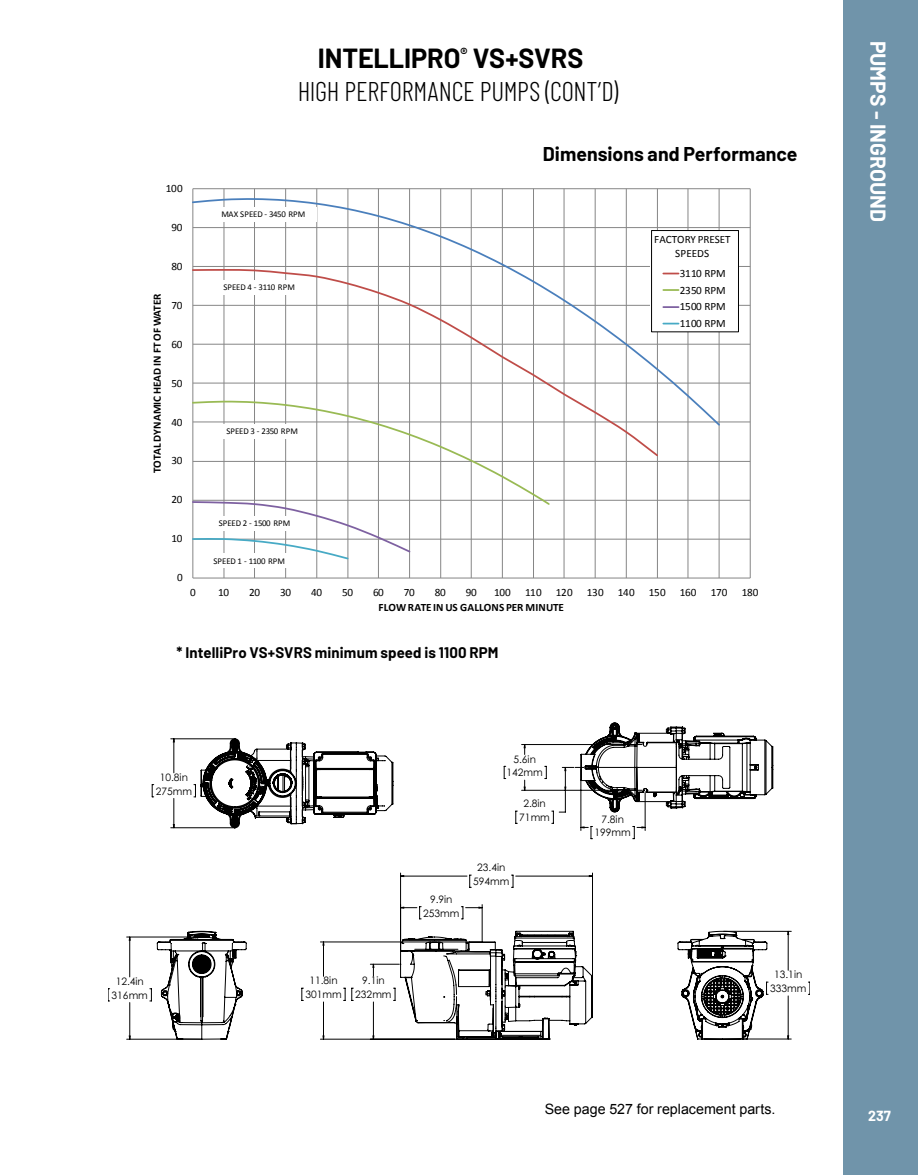
<style>
.page{position:relative;width:918px;height:1175px;background:#fff}
.page>*{position:absolute;margin:0;border:0;box-sizing:border-box;transform-origin:0 0}
.t1{font:300 27px "Barlow Condensed";letter-spacing:-.005em;color:#000}
.t2{font:700 27px "Barlow";letter-spacing:-.005em;color:#000}
.t3{font:700 21px "Barlow";color:#fff}
.t4{font:700 19.5px "Barlow";color:#000}
.t5{font:700 15px "Barlow";letter-spacing:.01em;color:#000}
.t6{font:14.25px "Arial";color:#000}
.t7{font:700 14.25px "Barlow";color:#fff}
.t8{font:11.25px/16.8px "Calibri";letter-spacing:-.015em;color:#010101;text-align:justify}
.t9{font:700 11.25px "Calibri";color:#010101}
.t10{font:700 11.1px "Calibri";color:#010101}
.t11{font:10.2px/13.8px "Century Gothic";color:#000;text-align:center}
.t12{font:8.85px "Calibri";letter-spacing:-.02em;color:#010101}
</style>
<div class="page">
<div style="left:844px;top:0;width:74px;height:1174px;background:#7094aa"></div>
<hr style="left:193px;top:188px;width:557px;height:1px;background:#868686">
<hr style="left:193px;top:227px;width:557px;height:1px;background:#868686">
<hr style="left:193px;top:266px;width:557px;height:1px;background:#868686">
<hr style="left:193px;top:305px;width:557px;height:1px;background:#868686">
<hr style="left:193px;top:344px;width:557px;height:1px;background:#868686">
<hr style="left:193px;top:383px;width:557px;height:1px;background:#868686">
<hr style="left:193px;top:421px;width:557px;height:1px;background:#868686">
<hr style="left:193px;top:461px;width:557px;height:1px;background:#868686">
<hr style="left:193px;top:500px;width:557px;height:1px;background:#868686">
<hr style="left:193px;top:539px;width:557px;height:1px;background:#868686">
<hr style="left:750px;top:189px;width:1px;height:389px;background:#868686">
<hr style="left:719px;top:189px;width:1px;height:389px;background:#868686">
<hr style="left:688px;top:189px;width:1px;height:389px;background:#868686">
<hr style="left:657px;top:189px;width:1px;height:389px;background:#868686">
<hr style="left:626px;top:189px;width:1px;height:389px;background:#868686">
<hr style="left:595px;top:189px;width:1px;height:389px;background:#868686">
<hr style="left:564px;top:189px;width:1px;height:389px;background:#868686">
<hr style="left:533px;top:189px;width:1px;height:389px;background:#868686">
<hr style="left:502px;top:189px;width:1px;height:389px;background:#868686">
<hr style="left:471px;top:189px;width:1px;height:389px;background:#868686">
<hr style="left:440px;top:189px;width:1px;height:389px;background:#868686">
<hr style="left:409px;top:189px;width:1px;height:389px;background:#868686">
<hr style="left:378px;top:189px;width:1px;height:389px;background:#868686">
<hr style="left:348px;top:189px;width:1px;height:389px;background:#868686">
<hr style="left:316px;top:189px;width:1px;height:389px;background:#868686">
<hr style="left:285px;top:189px;width:1px;height:389px;background:#868686">
<hr style="left:254px;top:189px;width:1px;height:389px;background:#868686">
<hr style="left:224px;top:189px;width:1px;height:389px;background:#868686">
<hr style="left:193px;top:189px;width:1px;height:389px;background:#868686">
<hr style="left:193px;top:577px;width:557px;height:1px;background:#868686">
<svg style="left:192px;top:197px;width:530px;height:230px"></svg>
<svg style="left:192px;top:268px;width:468px;height:190px"></svg>
<svg style="left:192px;top:400px;width:359px;height:160px"></svg>
<div style="left:650px;top:248px;width:89px;height:84px;background:#fff"></div>
<svg style="left:663px;top:273px;width:16px;height:1px"></svg>
<svg style="left:663px;top:289px;width:16px;height:2px"></svg>
<svg style="left:663px;top:306px;width:16px;height:2px"></svg>
<svg style="left:663px;top:323px;width:16px;height:1px"></svg>
<div style="left:206px;top:280px;width:106px;height:14px;background:#fff"></div>
<div style="left:209px;top:424px;width:106px;height:15px;background:#fff"></div>
<div style="left:211px;top:207px;width:105px;height:14px;background:#fff"></div>
<div style="left:201px;top:516px;width:106px;height:14px;background:#fff"></div>
<div style="left:196px;top:553px;width:106px;height:14px;background:#fff"></div>
<div style="left:648px;top:230px;width:89px;height:33px;background:#fff"></div>
<div style="left:651px;top:230px;width:88px;height:102px;border:1px solid #010101"></div>
<svg style="left:152px;top:784px;width:2px;height:13px"></svg>
<hr style="left:788px;top:931px;width:1px;height:39px;background:#000">
<hr style="left:788px;top:995px;width:1px;height:44px;background:#000">
<hr style="left:724px;top:931px;width:67px;height:1px;background:#000">
<hr style="left:744px;top:1038px;width:47px;height:1px;background:#000">
<svg style="left:808px;top:981px;width:2px;height:14px"></svg>
<hr style="left:129px;top:937px;width:1px;height:40px;background:#000">
<hr style="left:130px;top:1002px;width:1px;height:37px;background:#000">
<hr style="left:127px;top:936px;width:74px;height:1px;background:#000">
<hr style="left:127px;top:1038px;width:74px;height:1px;background:#000">
<svg style="left:150px;top:988px;width:2px;height:13px"></svg>
<svg style="left:108px;top:988px;width:2px;height:13px"></svg>
<svg style="left:157px;top:722px;width:616px;height:317px"></svg>
<h1 class="t2" style="left:318px;top:41px;width:267px">INTELLIPRO<sup>®</sup> VS+SVRS</h1>
<h1 class="t1" style="left:298px;top:75px;width:322px">HIGH PERFORMANCE PUMPS (CONT’D)</h1>
<h3 class="t4" style="left:543px;top:142px;width:256px">Dimensions and Performance</h3>
<p class="t8" style="left:166px;top:180px;width:18px">100</p>
<p class="t8" style="left:172px;top:219px;width:12px">90</p>
<p class="t10" style="left:150px;top:473px;width:181px;rotate:-90deg">TOTALDYNAMICHEAD IN FTOF WATER</p>
<p class="t8" style="left:172px;top:258px;width:12px">80</p>
<p class="t8" style="left:172px;top:296px;width:12px">70</p>
<p class="t8" style="left:172px;top:335px;width:12px">60</p>
<p class="t8" style="left:172px;top:374px;width:12px">50</p>
<p class="t8" style="left:172px;top:413px;width:12px">40</p>
<p class="t8" style="left:172px;top:452px;width:12px">30</p>
<p class="t12" style="left:222px;top:209px;width:85px">MAX SPEED - 3450 RPM</p>
<p class="t12" style="left:223px;top:281px;width:73px">SPEED 4 - 3110 RPM</p>
<p class="t12" style="left:226px;top:426px;width:73px">SPEED 3 - 2350 RPM</p>
<p class="t8" style="left:654px;top:233px;width:78px;line-height:13.5px;text-align:center">FACTORY PRESET<br>SPEEDS</p>
<p class="t8" style="left:680px;top:248px;width:47px">3450 RPM 3110 RPM 2350 RPM 1500 RPM 1100 RPM</p>
<p class="t8" style="left:172px;top:491px;width:12px">20</p>
<p class="t8" style="left:172px;top:530px;width:12px">10</p>
<p class="t8" style="left:177px;top:569px;width:7px">0</p>
<p class="t12" style="left:219px;top:517px;width:73px">SPEED 2 - 1500 RPM</p>
<p class="t12" style="left:213px;top:555px;width:73px">SPEED 1 - 1100 RPM</p>
<p class="t8" style="left:190px;top:583px;width:7px">0</p>
<p class="t8" style="left:218px;top:583px;width:12px">10</p>
<p class="t8" style="left:249px;top:583px;width:12px">20</p>
<p class="t8" style="left:280px;top:583px;width:12px">30</p>
<p class="t8" style="left:311px;top:583px;width:12px">40</p>
<p class="t8" style="left:342px;top:583px;width:12px">50</p>
<p class="t8" style="left:373px;top:583px;width:12px">60</p>
<p class="t8" style="left:404px;top:583px;width:12px">70</p>
<p class="t8" style="left:435px;top:583px;width:12px">80</p>
<p class="t8" style="left:466px;top:583px;width:12px">90</p>
<p class="t8" style="left:494px;top:583px;width:18px">100</p>
<p class="t8" style="left:525px;top:583px;width:18px">110</p>
<p class="t8" style="left:556px;top:583px;width:18px">120</p>
<p class="t8" style="left:587px;top:583px;width:18px">130</p>
<p class="t8" style="left:618px;top:583px;width:18px">140</p>
<p class="t8" style="left:649px;top:583px;width:18px">150</p>
<p class="t8" style="left:680px;top:583px;width:18px">160</p>
<p class="t8" style="left:711px;top:583px;width:18px">170</p>
<p class="t8" style="left:742px;top:583px;width:18px">180</p>
<p class="t9" style="left:379px;top:600px;width:187px">FLOWRATE IN US GALLONS PER MINUTE</p>
<h3 class="t5" style="left:177px;top:643px;width:323px">* IntelliPro VS+SVRS minimum speed is 1100 RPM</h3>
<p class="t11" style="left:156px;top:770px;width:38px">10.8in<br>275mm</p>
<p class="t11" style="left:507px;top:751px;width:38px">5.6in<br>142mm</p>
<p class="t11" style="left:519px;top:796px;width:32px">2.8in<br>71mm</p>
<p class="t11" style="left:423px;top:892px;width:38px">9.9in<br>253mm</p>
<p class="t11" style="left:473px;top:860px;width:38px">23.4in<br>594mm</p>
<p class="t11" style="left:595px;top:812px;width:38px">7.8in<br>199mm</p>
<p class="t11" style="left:112px;top:974px;width:38px">12.4in<br>316mm</p>
<p class="t11" style="left:770px;top:967px;width:38px">13.1in<br>333mm</p>
<p class="t11" style="left:305px;top:973px;width:38px">11.8in<br>301mm</p>
<p class="t11" style="left:355px;top:973px;width:38px">9.1in<br>232mm</p>
<p class="t6" style="left:545px;top:1100px;width:232px">See page 527 for replacement parts.</p>
<h2 class="t3" style="left:891px;top:41px;width:182px;rotate:90deg">PUMPS - INGROUND</h2>
<p class="t7" style="left:868px;top:1107px;width:24px">237</p>
</div>
